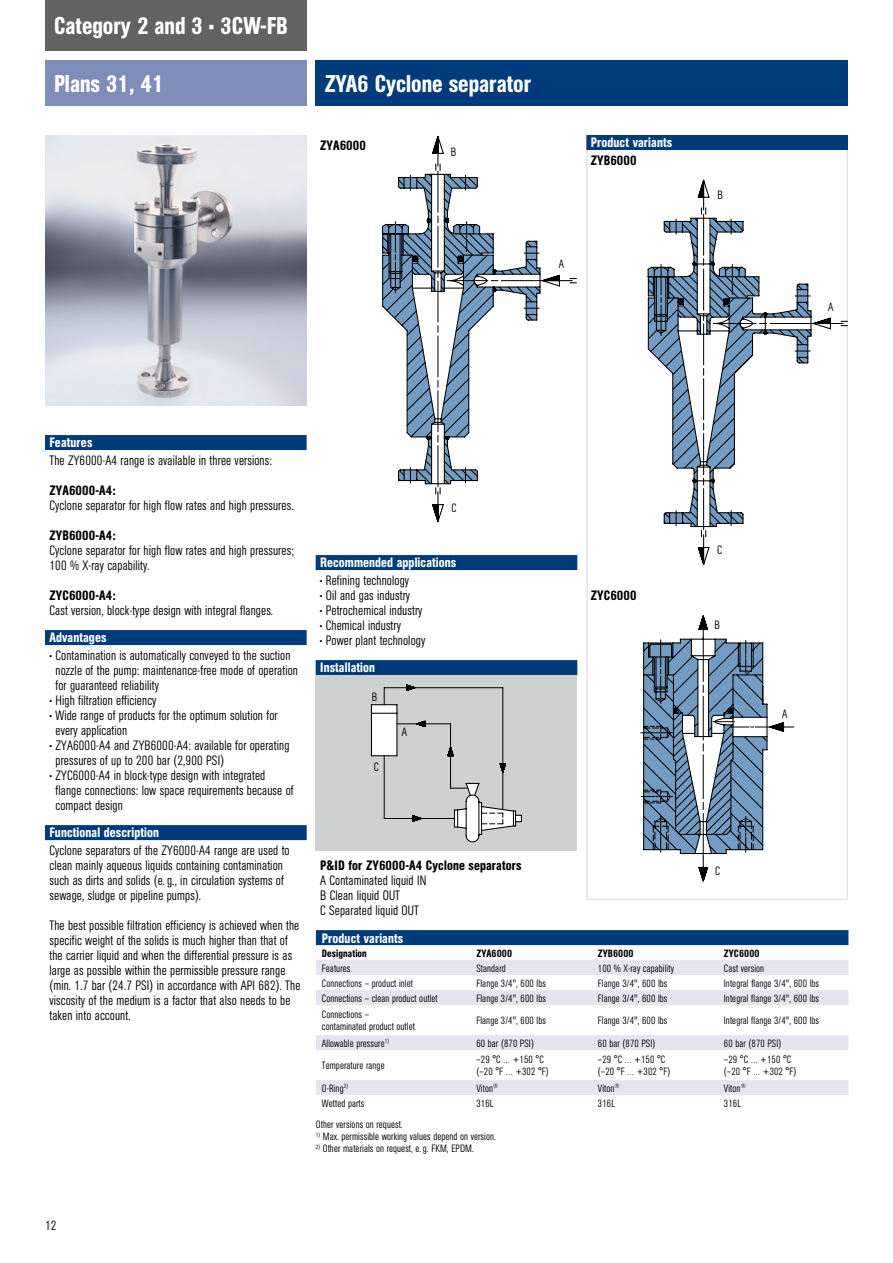
<style>
.page{position:relative;width:893px;height:1263px;background:#fff}
.page>*{position:absolute;margin:0;border:0;box-sizing:border-box;transform-origin:0 0}
.t1{font:500 condensed 24px "AG Book Pro";color:#fff}
.t2{font:300 condensed 13.5px/15px "AG Book Pro";letter-spacing:.01em;color:#000}
.t3{font:500 condensed 13.5px "AG Book Pro";letter-spacing:.01em;color:#fff}
.t4{font:500 condensed 13.5px "AG Book Pro";letter-spacing:.01em;color:#000}
.t5{font:300 condensed 12px "AG Book Pro";color:#000}
.t6{font:300 12px "AG Buch Condensed BQ";color:#000}
.t7{font:300 condensed 10.5px/12.6px "AG Book Pro";letter-spacing:.01em;color:#000}
.t8{font:500 condensed 10.5px "AG Book Pro";letter-spacing:.01em;color:#000}
</style>
<div class="page">
<div style="left:45px;top:0;width:262px;height:50px;background:#626261"></div>
<div style="left:586px;top:144px;width:262px;height:756px;border:2px solid #e3e3e3"></div>
<div style="left:316px;top:60px;width:532px;height:45px;background:#003b7c"></div>
<div style="left:45px;top:435px;width:262px;height:15px;background:#003b7c"></div>
<div style="left:316px;top:660px;width:261px;height:15px;background:#003b7c"></div>
<div style="left:586px;top:135px;width:262px;height:15px;background:#003b7c"></div>
<div style="left:316px;top:555px;width:261px;height:15px;background:#003b7c"></div>
<div style="left:45px;top:630px;width:262px;height:15px;background:#003b7c"></div>
<div style="left:45px;top:825px;width:262px;height:15px;background:#003b7c"></div>
<div style="left:45px;top:60px;width:262px;height:45px;background:#7e8dba"></div>
<svg style="left:640px;top:615px;width:155px;height:267px"></svg>
<div style="left:710px;top:616px;width:17px;height:16px;background:#fff"></div>
<div style="left:778px;top:702px;width:16px;height:17px;background:#fff"></div>
<div style="left:712px;top:862px;width:13px;height:19px;background:#fff"></div>
<svg style="left:647px;top:180px;width:201px;height:386px"></svg>
<div style="left:713px;top:538px;width:14px;height:21px;background:#fff"></div>
<div style="left:824px;top:299px;width:13px;height:16px;background:#fff"></div>
<div style="left:714px;top:185px;width:13px;height:17px;background:#fff"></div>
<svg style="left:382px;top:136px;width:195px;height:387px"></svg>
<div style="left:448px;top:143px;width:12px;height:16px;background:#fff"></div>
<div style="left:554px;top:256px;width:13px;height:15px;background:#fff"></div>
<div style="left:449px;top:501px;width:11px;height:14px;background:#fff"></div>
<img style="left:45px;top:135px;width:262px;height:270px">
<div style="left:316px;top:675px;width:261px;height:176px;background:#cfd0d0"></div>
<svg style="left:370px;top:684px;width:152px;height:159px"></svg>
<div style="left:369px;top:689px;width:11px;height:13px;background:#cfd0d0"></div>
<div style="left:400px;top:726px;width:13px;height:13px;background:#cfd0d0"></div>
<div style="left:371px;top:759px;width:10px;height:15px;background:#cfd0d0"></div>
<div style="left:316px;top:930px;width:532px;height:15px;background:#003b7c"></div>
<svg style="left:316px;top:960px;width:532px;height:135px"></svg>
<h1 class="t1" style="left:54px;top:10px;width:235px">Category 2 and 3 • 3CW-FB</h1>
<h1 class="t1" style="left:54px;top:68px;width:111px">Plans 31, 41</h1>
<h1 class="t1" style="left:325px;top:68px;width:208px">ZYA6 Cyclone separator</h1>
<p class="t4" style="left:320px;top:137px;width:47px">ZYA6000</p>
<p class="t5" style="left:451px;top:144px;width:7px">B</p>
<p class="t3" style="left:591px;top:133px;width:83px">Product variants</p>
<p class="t4" style="left:591px;top:151px;width:47px">ZYB6000</p>
<p class="t5" style="left:559px;top:256px;width:7px">A</p>
<p class="t5" style="left:717px;top:187px;width:7px">B</p>
<p class="t5" style="left:828px;top:299px;width:7px">A</p>
<p class="t3" style="left:50px;top:433px;width:44px">Features</p>
<p class="t2" style="left:50px;top:453px;width:224px">The ZY6000-A4 range is available in three versions:</p>
<p class="t4" style="left:50px;top:482px;width:68px">ZYA6000-A4:</p>
<p class="t2" style="left:50px;top:498px;width:246px">Cyclone separator for high flow rates and high pressures.</p>
<p class="t4" style="left:50px;top:527px;width:68px">ZYB6000-A4:</p>
<p class="t2" style="left:50px;top:543px;width:246px">Cyclone separator for high flow rates and high pressures;<br>100 % X-ray capability.</p>
<p class="t4" style="left:50px;top:587px;width:68px">ZYC6000-A4:</p>
<p class="t2" style="left:50px;top:603px;width:225px">Cast version, block-type design with integral flanges.</p>
<p class="t3" style="left:50px;top:628px;width:58px">Advantages</p>
<p class="t2" style="left:55px;top:648px;width:244px;text-indent:-6px">• Contamination is automatically conveyed to the suction nozzle of the pump: maintenance-free mode of operation for guaranteed reliability</p>
<p class="t2" style="left:50px;top:693px;width:108px">• High filtration efficiency</p>
<p class="t2" style="left:55px;top:708px;width:224px;text-indent:-6px">• Wide range of products for the optimum solution for every application</p>
<p class="t2" style="left:55px;top:738px;width:235px;text-indent:-6px">• ZYA6000-A4 and ZYB6000-A4: available for operating pressures of up to 200 bar (2,900 PSI)</p>
<p class="t2" style="left:55px;top:768px;width:240px;text-indent:-6px">• ZYC6000-A4 in block-type design with integrated flange connections: low space requirements because of compact design</p>
<p class="t3" style="left:50px;top:823px;width:111px">Functional description</p>
<p class="t2" style="left:50px;top:843px;width:242px">Cyclone separators of the ZY6000-A4 range are used to clean mainly aqueous liquids containing contamination such as dirts and solids (e.g., in circulation systems of sewage, sludge or pipeline pumps).</p>
<p class="t2" style="left:50px;top:918px;width:252px">The best possible filtration efficiency is achieved when the specific weight of the solids is much higher than that of the carrier liquid and when the differential pressure is as large as possible within the permissible pressure range (min. 1.7 bar (24.7 PSI) in accordance with API 682). The viscosity of the medium is a factor that also needs to be taken into account.</p>
<p class="t5" style="left:451px;top:500px;width:7px">C</p>
<p class="t3" style="left:320px;top:553px;width:138px">Recommended applications</p>
<p class="t2" style="left:320px;top:573px;width:91px">• Refining technology</p>
<p class="t2" style="left:320px;top:588px;width:92px">• Oil and gas industry</p>
<p class="t2" style="left:320px;top:603px;width:104px">• Petrochemical industry</p>
<p class="t2" style="left:320px;top:618px;width:83px">• Chemical industry</p>
<p class="t2" style="left:320px;top:633px;width:107px">• Power plant technology</p>
<p class="t3" style="left:320px;top:658px;width:56px">Installation</p>
<p class="t6" style="left:372px;top:690px;width:7px">B</p>
<p class="t6" style="left:374px;top:760px;width:7px">C</p>
<p class="t6" style="left:402px;top:725px;width:7px">A</p>
<p class="t4" style="left:320px;top:857px;width:203px">P&amp;ID for ZY6000-A4 Cyclone separators</p>
<p class="t2" style="left:320px;top:873px;width:108px">A Contaminated liquid IN<br>B Clean liquid OUT<br>C Separated liquid OUT</p>
<p class="t4" style="left:591px;top:586px;width:47px">ZYC6000</p>
<p class="t5" style="left:717px;top:542px;width:7px">C</p>
<p class="t5" style="left:715px;top:617px;width:7px">B</p>
<p class="t5" style="left:715px;top:863px;width:7px">C</p>
<p class="t5" style="left:782px;top:705px;width:7px">A</p>
<p class="t3" style="left:322px;top:929px;width:83px">Product variants</p>
<p class="t8" style="left:322px;top:946px;width:46px">Designation</p>
<p class="t8" style="left:476px;top:946px;width:37px">ZYA6000</p>
<p class="t8" style="left:598px;top:946px;width:37px">ZYB6000</p>
<p class="t8" style="left:724px;top:946px;width:37px">ZYC6000</p>
<p class="t7" style="left:322px;top:961px;width:30px">Features</p>
<p class="t7" style="left:476px;top:961px;width:31px">Standard</p>
<p class="t7" style="left:598px;top:961px;width:78px">100 % X-ray capability</p>
<p class="t7" style="left:724px;top:961px;width:42px">Cast version</p>
<p class="t7" style="left:322px;top:976px;width:93px">Connections – product inlet</p>
<p class="t7" style="left:476px;top:976px;width:71px">Flange 3/4", 600 lbs</p>
<p class="t7" style="left:598px;top:976px;width:71px">Flange 3/4", 600 lbs</p>
<p class="t7" style="left:724px;top:976px;width:97px">Integral flange 3/4", 600 lbs</p>
<p class="t7" style="left:322px;top:991px;width:117px">Connections – clean product outlet</p>
<p class="t7" style="left:476px;top:991px;width:71px">Flange 3/4", 600 lbs</p>
<p class="t7" style="left:598px;top:991px;width:71px">Flange 3/4", 600 lbs</p>
<p class="t7" style="left:724px;top:991px;width:97px">Integral flange 3/4", 600 lbs</p>
<p class="t7" style="left:322px;top:1008px;width:95px;line-height:12px">Connections – contaminated product outlet</p>
<p class="t7" style="left:476px;top:1014px;width:71px">Flange 3/4", 600 lbs</p>
<p class="t7" style="left:598px;top:1014px;width:71px">Flange 3/4", 600 lbs</p>
<p class="t7" style="left:724px;top:1014px;width:97px">Integral flange 3/4", 600 lbs</p>
<p class="t7" style="left:322px;top:1036px;width:69px">Allowable pressure<sup>1)</sup></p>
<p class="t7" style="left:476px;top:1036px;width:59px">60 bar (870 PSI)</p>
<p class="t7" style="left:598px;top:1036px;width:59px">60 bar (870 PSI)</p>
<p class="t7" style="left:724px;top:1036px;width:59px">60 bar (870 PSI)</p>
<p class="t7" style="left:322px;top:1059px;width:64px">Temperature range</p>
<p class="t7" style="left:476px;top:1053px;width:74px">–29 °C … +150 °C (–20 °F … +302 °F)</p>
<p class="t7" style="left:598px;top:1053px;width:74px">–29 °C … +150 °C (–20 °F … +302 °F)</p>
<p class="t7" style="left:724px;top:1053px;width:74px">–29 °C … +150 °C (–20 °F … +302 °F)</p>
<p class="t7" style="left:322px;top:1081px;width:28px">O-Ring<sup>2)</sup></p>
<p class="t7" style="left:476px;top:1081px;width:23px">Viton<sup>®</sup></p>
<p class="t7" style="left:598px;top:1081px;width:23px">Viton<sup>®</sup></p>
<p class="t7" style="left:724px;top:1081px;width:23px">Viton<sup>®</sup></p>
<p class="t7" style="left:322px;top:1096px;width:44px">Wetted parts</p>
<p class="t7" style="left:476px;top:1096px;width:19px">316L</p>
<p class="t7" style="left:598px;top:1096px;width:19px">316L</p>
<p class="t7" style="left:724px;top:1096px;width:19px">316L</p>
<p class="t7" style="left:316px;top:1118px;width:88px">Other versions on request.</p>
<p class="t7" style="left:316px;top:1130px;width:182px"><sup>1)</sup> Max. permissible working values depend on version.</p>
<p class="t7" style="left:316px;top:1142px;width:159px"><sup>2)</sup> Other materials on request, e.g. FKM, EPDM.</p>
<p class="t2" style="left:45px;top:1218px;width:13px">12</p>
</div>
